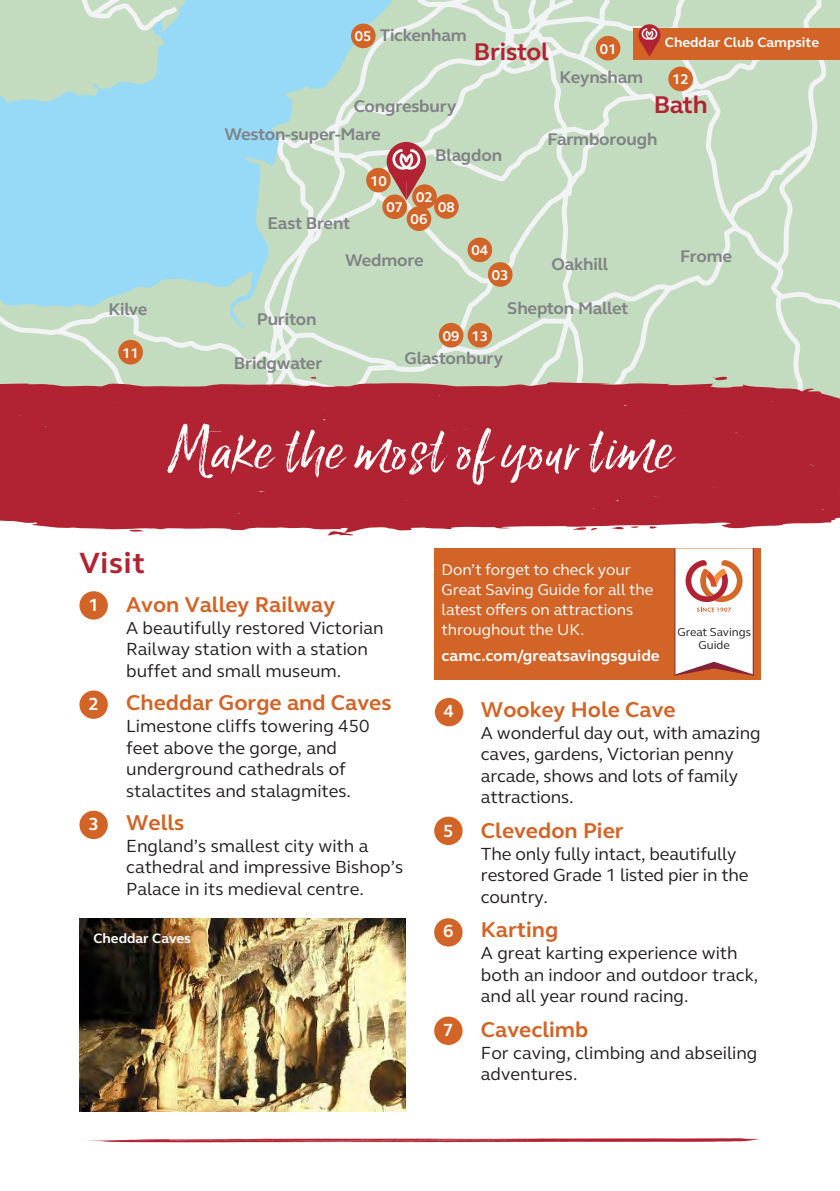
<style>
.page{position:relative;width:840px;height:1191px;background:#fff}
.page>*{position:absolute;margin:0;border:0;box-sizing:border-box;transform-origin:0 0}
.t1{font:68px "Lucky Fellas Win";letter-spacing:.025em;color:#fff}
.SL_Heading{font:700 30px "FS Elliot";letter-spacing:.025em;color:#b12332}
.t2{font:700 24.8px "FS Elliot";letter-spacing:-.01em;color:#b12332}
.SL_Sub_Heading{font:700 22px "FS Elliot";color:#d26427}
.Body_copy{font:700 22px "FS Elliot";color:#d26427}
.Body_copy-2{font:18px/21.6px "FS Elliot";color:#231f20}
.SL_Sub_Heading-2{font:18px/21.6px "FS Elliot";color:#231f20}
.SL_Attraction_Copy{font:700 18px "FS Elliot";color:#fff}
.t3{font:700 17.4px "FS Elliot";letter-spacing:-.01em;color:#808285}
.t4{font:16px/20px "FS Elliot";color:#fff}
.t5{font:700 16px "FS Elliot";color:#fff}
.t6{font:700 14.4px "FS Elliot";color:#fff}
.SL_Attraction_Title{font:700 14px "FS Elliot";color:#fff}
.SL_Image_Text{font:700 14px "FS Elliot";color:#fff}
.t7{font:11.8px/13.4px "FS Elliot";color:#231f20;text-align:center}
</style>
<div class="page">
<svg style="left:0;top:0;width:839px;height:382px;background:#bcdcd0"></svg>
<div style="left:412px;top:184px;width:24px;height:25px;background:#d26427;border-radius:50%"></div>
<div style="left:434px;top:194px;width:24px;height:25px;background:#d26427;border-radius:50%"></div>
<div style="left:438px;top:323px;width:25px;height:24px;background:#d26427;border-radius:50%"></div>
<div style="left:366px;top:168px;width:24px;height:24px;background:#d26427;border-radius:50%"></div>
<div style="left:118px;top:340px;width:25px;height:24px;background:#d26427;border-radius:50%"></div>
<div style="left:487px;top:262px;width:25px;height:25px;background:#d26427;border-radius:50%"></div>
<div style="left:467px;top:237px;width:25px;height:25px;background:#d26427;border-radius:50%"></div>
<div style="left:406px;top:206px;width:25px;height:25px;background:#d26427;border-radius:50%"></div>
<div style="left:382px;top:194px;width:25px;height:25px;background:#d26427;border-radius:50%"></div>
<div style="left:351px;top:24px;width:24px;height:24px;background:#d26427;border-radius:50%"></div>
<div style="left:668px;top:67px;width:24px;height:24px;background:#d26427;border-radius:50%"></div>
<div style="left:467px;top:323px;width:25px;height:24px;background:#d26427;border-radius:50%"></div>
<div style="left:595px;top:36px;width:25px;height:25px;background:#d26427;border-radius:50%"></div>
<img style="left:79px;top:918px;width:326px;height:193px">
<div style="left:79px;top:690px;width:29px;height:29px;background:#d26427;border-radius:50%"></div>
<div style="left:79px;top:810px;width:29px;height:29px;background:#d26427;border-radius:50%"></div>
<div style="left:79px;top:591px;width:29px;height:28px;background:#d26427;border-radius:50%"></div>
<div style="left:434px;top:698px;width:29px;height:28px;background:#d26427;border-radius:50%"></div>
<div style="left:434px;top:918px;width:28px;height:28px;background:#d26427;border-radius:50%"></div>
<div style="left:434px;top:816px;width:28px;height:29px;background:#d26427;border-radius:50%"></div>
<svg style="left:86px;top:1138px;width:674px;height:5px"></svg>
<div style="left:633px;top:28px;width:206px;height:31px;background:#d26427"></div>
<svg style="left:638px;top:24px;width:22px;height:22px"></svg>
<svg style="left:639px;top:28px;width:20px;height:29px"></svg>
<div style="left:386px;top:142px;width:40px;height:39px;background:#b12332;border-radius:50%"></div>
<svg style="left:388px;top:149px;width:36px;height:51px"></svg>
<svg style="left:710px;top:374px;width:16px;height:7px"></svg>
<div style="left:0;top:382px;width:839px;height:150px;background:#b12332"></div>
<svg style="left:310px;top:377px;width:8px;height:2px"></svg>
<svg style="left:610px;top:526px;width:13px;height:4px"></svg>
<svg style="left:648px;top:526px;width:8px;height:2px"></svg>
<svg style="left:629px;top:526px;width:10px;height:2px"></svg>
<svg style="left:572px;top:527px;width:25px;height:3px"></svg>
<svg style="left:129px;top:529px;width:15px;height:3px"></svg>
<svg style="left:327px;top:530px;width:26px;height:6px"></svg>
<div style="left:434px;top:548px;width:326px;height:131px;background:#d26427"></div>
<svg style="left:674px;top:548px;width:78px;height:127px;background:#f0d8d3"></svg>
<hr style="left:752px;top:548px;width:1px;height:127px;background:#862237">
<div style="left:434px;top:1016px;width:28px;height:29px;background:#d26427;border-radius:50%"></div>
<p class="t6" style="left:355px;top:27px;width:18px">05</p>
<p class="t3" style="left:379px;top:24px;width:89px">Tickenham</p>
<p class="t2" style="left:473px;top:35px;width:76px">Bristol</p>
<p class="t3" style="left:353px;top:94px;width:104px">Congresbury</p>
<p class="t6" style="left:599px;top:39px;width:18px">01</p>
<p class="t3" style="left:559px;top:66px;width:85px">Keynsham</p>
<p class="SL_Attraction_Title" style="left:664px;top:33px;width:156px">Cheddar Club Campsite</p>
<p class="t6" style="left:672px;top:70px;width:18px">12</p>
<p class="t2" style="left:653px;top:88px;width:55px">Bath</p>
<p class="t3" style="left:108px;top:297px;width:41px">Kilve</p>
<p class="t6" style="left:122px;top:343px;width:18px">11</p>
<p class="t3" style="left:224px;top:123px;width:158px">Weston-super-Mare</p>
<p class="t6" style="left:370px;top:171px;width:18px">10</p>
<p class="t3" style="left:267px;top:212px;width:84px">East Brent</p>
<p class="t6" style="left:386px;top:198px;width:18px">07</p>
<p class="t3" style="left:435px;top:143px;width:68px">Blagdon</p>
<p class="t6" style="left:416px;top:188px;width:18px">02</p>
<p class="t6" style="left:438px;top:197px;width:18px">08</p>
<p class="t6" style="left:410px;top:210px;width:18px">06</p>
<p class="t3" style="left:345px;top:248px;width:80px">Wedmore</p>
<p class="t6" style="left:471px;top:241px;width:18px">04</p>
<p class="t6" style="left:491px;top:265px;width:18px">03</p>
<p class="t3" style="left:547px;top:128px;width:111px">Farmborough</p>
<p class="t3" style="left:551px;top:252px;width:58px">Oakhill</p>
<p class="t3" style="left:257px;top:307px;width:61px">Puriton</p>
<p class="t3" style="left:234px;top:351px;width:90px">Bridgwater</p>
<p class="t6" style="left:442px;top:326px;width:18px">09</p>
<p class="t6" style="left:471px;top:326px;width:18px">13</p>
<p class="t3" style="left:507px;top:296px;width:123px">Shepton Mallet</p>
<p class="t3" style="left:404px;top:346px;width:100px">Glastonbury</p>
<p class="t3" style="left:679px;top:244px;width:53px">Frome</p>
<p class="t1" style="left:168px;top:407px;width:504px">Make the most of your time</p>
<p class="SL_Heading" style="left:79px;top:542px;width:67px">Visit</p>
<p class="SL_Attraction_Copy" style="left:88px;top:592px;width:12px">1</p>
<p class="SL_Attraction_Copy" style="left:88px;top:692px;width:12px">2</p>
<p class="SL_Attraction_Copy" style="left:88px;top:812px;width:12px">3</p>
<p class="SL_Sub_Heading" style="left:126px;top:590px;width:210px">Avon Valley Railway</p>
<p class="SL_Sub_Heading-2" style="left:126px;top:616px;width:259px">A beautifully restored Victorian<br>Railway station with a station buffet and small museum.</p>
<p class="SL_Sub_Heading" style="left:126px;top:688px;width:267px">Cheddar Gorge and Caves</p>
<p class="Body_copy-2" style="left:126px;top:714px;width:244px">Limestone cliffs towering 450 feet above the gorge, and underground cathedrals of stalactites and stalagmites.</p>
<p class="SL_Sub_Heading" style="left:126px;top:808px;width:60px">Wells</p>
<p class="Body_copy-2" style="left:126px;top:834px;width:278px">England’s smallest city with a cathedral and impressive Bishop’s<br>Palace in its medieval centre.</p>
<p class="SL_Image_Text" style="left:93px;top:928px;width:99px">Cheddar Caves</p>
<p class="t4" style="left:441px;top:559px;width:213px">Don’t forget to check your<br>Great Saving Guide for all the latest offers on attractions throughout the UK.</p>
<p class="t5" style="left:441px;top:644px;width:220px">camc.com/greatsavingsguide</p>
<p class="t7" style="left:677px;top:625px;width:75px">Great Savings<br>Guide</p>
<p class="SL_Attraction_Copy" style="left:443px;top:699px;width:12px">4</p>
<p class="SL_Attraction_Copy" style="left:443px;top:819px;width:12px">5</p>
<p class="SL_Attraction_Copy" style="left:443px;top:919px;width:12px">6</p>
<p class="SL_Attraction_Copy" style="left:443px;top:1017px;width:12px">7</p>
<p class="SL_Sub_Heading" style="left:480px;top:694px;width:196px">Wookey Hole Cave</p>
<p class="Body_copy-2" style="left:480px;top:721px;width:281px">A wonderful day out, with amazing caves, gardens, Victorian penny arcade, shows and lots of family attractions.</p>
<p class="Body_copy" style="left:480px;top:816px;width:144px">Clevedon Pier</p>
<p class="Body_copy-2" style="left:480px;top:842px;width:269px">The only fully intact, beautifully restored Grade 1 listed pier in the country.</p>
<p class="SL_Sub_Heading" style="left:480px;top:915px;width:79px">Karting</p>
<p class="Body_copy-2" style="left:480px;top:941px;width:279px">A great karting experience with both an indoor and outdoor track, and all year round racing.</p>
<p class="SL_Sub_Heading" style="left:480px;top:1015px;width:109px">Caveclimb</p>
<p class="Body_copy-2" style="left:480px;top:1041px;width:278px">For caving, climbing and abseiling adventures.</p>
</div>
